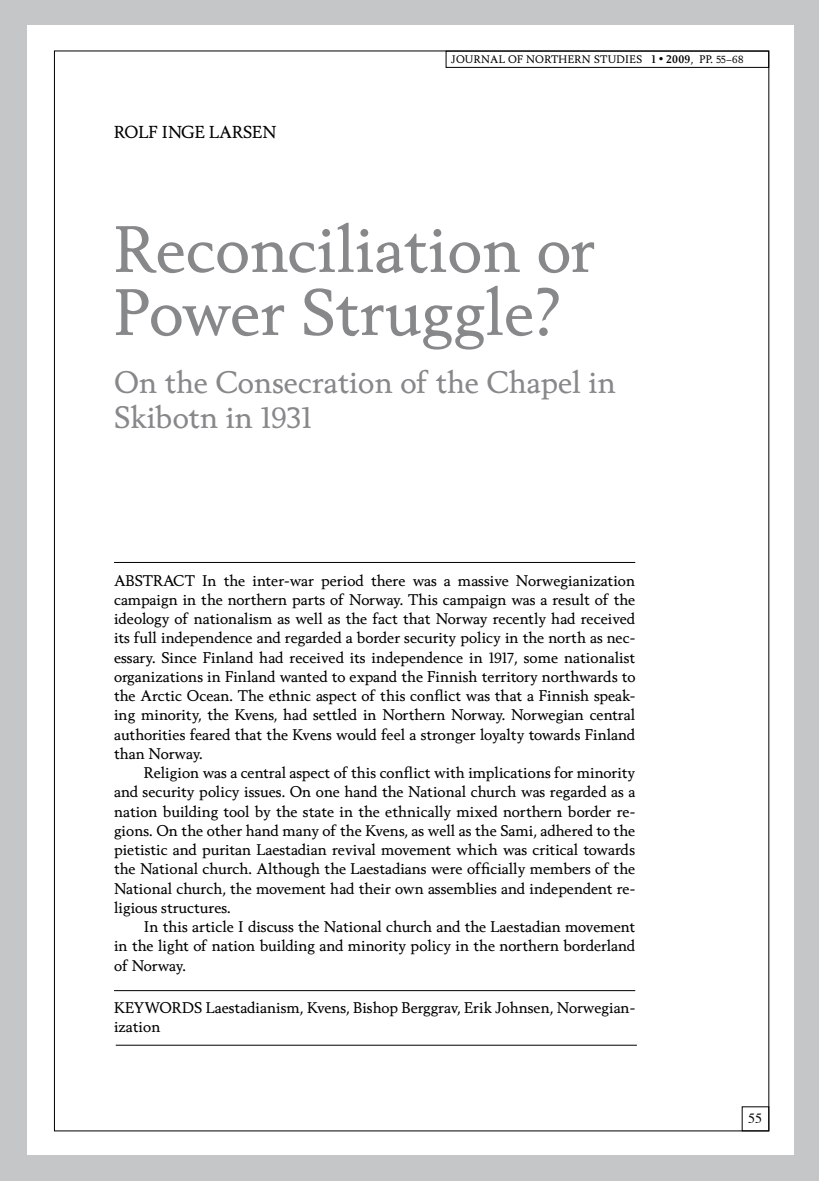
<style>
.page{position:relative;width:819px;height:1181px;background:#fff}
.page>*{position:absolute;margin:0;border:0;box-sizing:border-box;transform-origin:0 0}
.t1{font:63px/63px "Berling Nova Text";color:#87888a}
.t2{font:29.75px/35px "Berling Nova Text";color:#87888a}
.t3{font:16.62px "Berling Nova Text";color:#000}
.t4{font:14.88px/19.2px "Berling Nova Text";color:#000;text-align:justify}
.t5{font:14px "Times";color:#000}
.t6{font:10.5px "Berling Nova Text";color:#000}
.s1{font-weight:700}
</style>
<div class="page">
<div style="left:794px;top:0;width:25px;height:1181px;background:#c5c6c8"></div>
<div style="left:1px;top:0;width:818px;height:25px;background:#c5c6c8"></div>
<div style="left:1px;top:1155px;width:818px;height:26px;background:#c5c6c8"></div>
<div style="left:0;top:0;width:26px;height:1181px;background:#c5c6c8"></div>
<div style="left:446px;top:51px;width:323px;height:17px;border:1px solid #000"></div>
<hr style="left:114px;top:562px;width:521px;height:1px;background:#000">
<hr style="left:114px;top:990px;width:521px;height:1px;background:#000">
<hr style="left:116px;top:1045px;width:521px;height:1px;background:#000">
<p class="t3" style="left:114px;top:122px;width:23px">Rolf</p>
<p class="t3" style="left:162px;top:122px;width:20px">Inge</p>
<p class="t3" style="left:209px;top:122px;width:23px">Larsen</p>
<p class="t6" style="left:451px;top:53px;width:9px">journal</p>
<p class="t6" style="left:508px;top:53px;width:27px">of northern</p>
<p class="t6" style="left:594px;top:53px;width:8px">studies</p>
<p class="t6" style="left:651px;top:53px;width:94px"><span class="s1">1</span> <sup>•</sup> <span class="s1">2009</span>, pp. 55–68</p>
<h1 class="t1" style="left:114px;top:216px;width:483px">Reconciliation or<br>Power Struggle?</h1>
<h2 class="t2" style="left:114px;top:364px;width:503px">On the Consecration of the Chapel in<br>Skibotn in 1931</h2>
<p class="t4" style="left:114px;top:570px;width:522px">ABSTRACT In the inter-war period there was a massive Norwegianization campaign in the northern parts of Norway. This campaign was a result of the ideology of nationalism as well as the fact that Norway recently had received its full independence and regarded a border security policy in the north as nec&shy;essary. Since Finland had received its independence in 1917, some nationalist organizations in Finland wanted to expand the Finnish territory northwards to the Arctic Ocean. The ethnic aspect of this conflict was that a Finnish speak&shy;ing minority, the Kvens, had settled in Northern Norway. Norwegian central authorities feared that the Kvens would feel a stronger loyalty towards Finland than Norway.</p>
<p class="t4" style="left:114px;top:762px;width:522px;text-indent:30px">Religion was a central aspect of this conflict with implications for minority and security policy issues. On one hand the National church was regarded as a nation building tool by the state in the ethnically mixed northern border re&shy;gions. On the other hand many of the Kvens, as well as the Sami, adhered to the pietistic and puritan Laestadian revival movement which was critical towards the National church. Although the Laestadians were officially members of the National church, the movement had their own assemblies and independent re&shy;ligious structures.</p>
<p class="t4" style="left:114px;top:916px;width:522px;text-indent:30px">In this article I discuss the National church and the Laestadian movement in the light of nation building and minority policy in the northern borderland of Norway.</p>
<p class="t4" style="left:114px;top:997px;width:522px">KEYWORDS Laestadianism, Kvens, Bishop Berggrav, Erik Johnsen, Norwegian&shy;ization</p>
<p class="t5" style="left:748px;top:1105px;width:15px">55</p>
</div>
